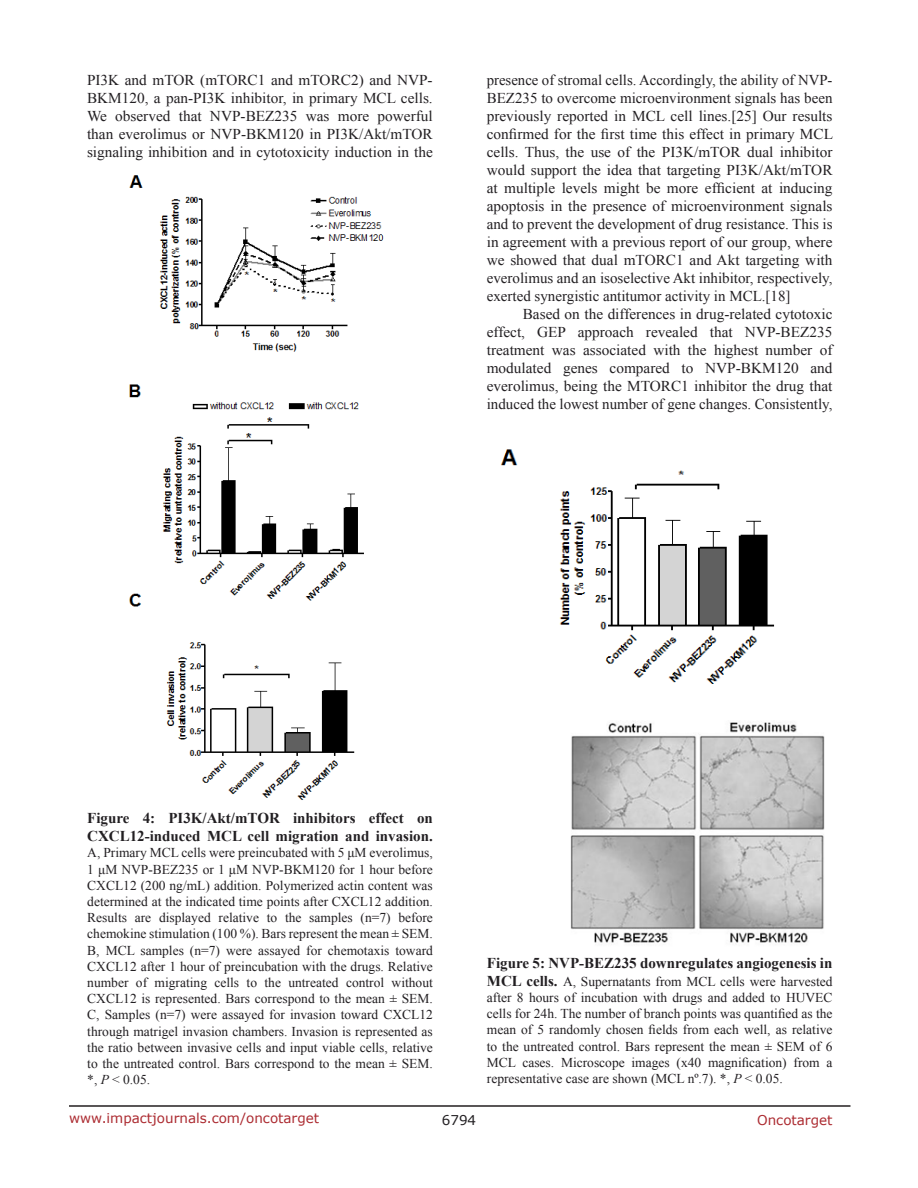
<style>
.page{position:relative;width:918px;height:1188px;background:#fff}
.page>*{position:absolute;margin:0;border:0;box-sizing:border-box;transform-origin:0 0}
.BodyText{font:15px/18px "Times New Roman";color:#221f22;text-align:justify}
.FigureText{font:700 15px/18px "Times New Roman";color:#221f22}
.FigureText-2{font:13.5px/16.2px "Times New Roman";color:#221f22;text-align:justify}
.t1{font:13.5px "Verdana";color:#ac2b31}
.t2{font:13.5px "Verdana";color:#221f22}
.s1{font-style:italic}
.s2{font-weight:700;font-size:15px}
</style>
<div class="page">
<hr style="left:69px;top:1105px;width:781px;height:2px;background:#231f20">
<img style="left:129px;top:175px;width:255px;height:625px">
<img style="left:500px;top:449px;width:325px;height:495px">
<p class="BodyText" style="left:87px;top:71px;width:347px">PI3K and mTOR (mTORC1 and mTORC2) and NVP-BKM120, a pan-PI3K inhibitor, in primary MCL cells.<br>We observed that NVP-BEZ235 was more powerful than everolimus or NVP-BKM120 in PI3K/Akt/mTOR signaling inhibition and in cytotoxicity induction in the</p>
<p class="BodyText" style="left:487px;top:71px;width:348px">presence of stromal cells. Accordingly, the ability of NVP-BEZ235 to overcome microenvironment signals has been previously reported in MCL cell lines.[25] Our results confirmed for the first time this effect in primary MCL cells. Thus, the use of the PI3K/mTOR dual inhibitor would support the idea that targeting PI3K/Akt/mTOR at multiple levels might be more efficient at inducing apoptosis in the presence of microenvironment signals and to prevent the development of drug resistance. This is in agreement with a previous report of our group, where we showed that dual mTORC1 and Akt targeting with everolimus and an isoselective Akt inhibitor, respectively, exerted synergistic antitumor activity in MCL.[18]</p>
<p class="BodyText" style="left:487px;top:305px;width:347px;text-indent:36px">Based on the differences in drug-related cytotoxic effect, GEP approach revealed that NVP-BEZ235 treatment was associated with the highest number of modulated genes compared to NVP-BKM120 and everolimus, being the MTORC1 inhibitor the drug that induced the lowest number of gene changes. Consistently,</p>
<p class="FigureText" style="left:87px;top:809px;width:347px">Figure 4: PI3K/Akt/mTOR inhibitors effect on<br>CXCL12-induced MCL cell migration and invasion.</p>
<p class="FigureText-2" style="left:87px;top:845px;width:347px">A, Primary MCL cells were preincubated with 5 μM everolimus, 1 μM NVP-BEZ235 or 1 μM NVP-BKM120 for 1 hour before CXCL12 (200 ng/mL) addition. Polymerized actin content was determined at the indicated time points after CXCL12 addition.<br>Results are displayed relative to the samples (n=7) before chemokine stimulation (100 %). Bars represent the mean ± SEM.<br>B, MCL samples (n=7) were assayed for chemotaxis toward CXCL12 after 1 hour of preincubation with the drugs. Relative number of migrating cells to the untreated control without CXCL12 is represented. Bars correspond to the mean ± SEM.<br>C, Samples (n=7) were assayed for invasion toward CXCL12 through matrigel invasion chambers. Invasion is represented as the ratio between invasive cells and input viable cells, relative to the untreated control. Bars correspond to the mean ± SEM. *, <span class="s1">P</span> &lt; 0.05.</p>
<p class="FigureText" style="left:487px;top:953px;width:347px">Figure 5: NVP-BEZ235 downregulates angiogenesis in</p>
<p class="FigureText-2" style="left:487px;top:973px;width:347px"><span class="s2">MCL cells.</span> A, Supernatants from MCL cells were harvested after 8 hours of incubation with drugs and added to HUVEC cells for 24h. The number of branch points was quantified as the mean of 5 randomly chosen fields from each well, as relative to the untreated control. Bars represent the mean ± SEM of 6<br>MCL cases. Microscope images (x40 magnification) from a representative case are shown (MCL nº.7). *, <span class="s1">P</span> &lt; 0.05.</p>
<p class="t1" style="left:69px;top:1109px;width:252px">www.impactjournals.com/oncotarget</p>
<p class="t2" style="left:442px;top:1111px;width:36px">6794</p>
<p class="t1" style="left:757px;top:1111px;width:77px">Oncotarget</p>
</div>
